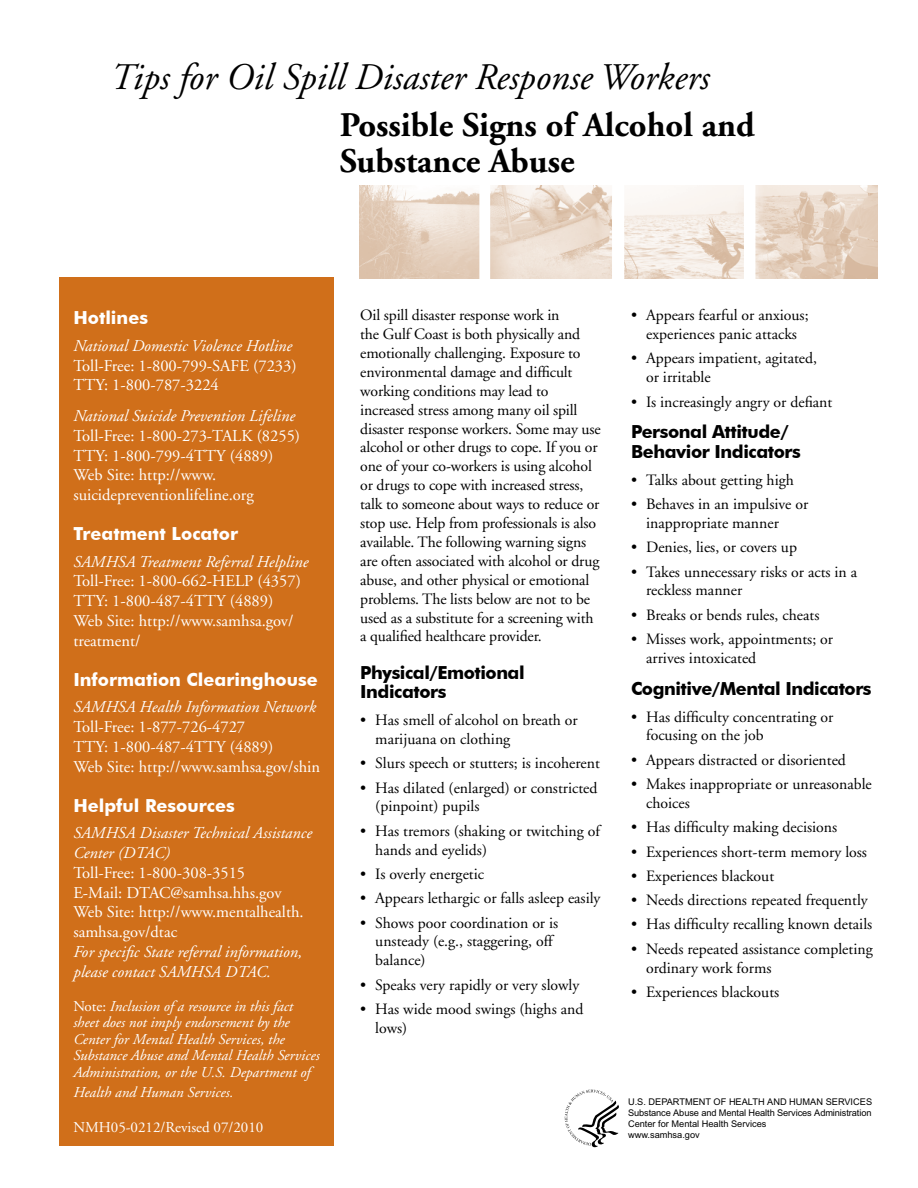
<style>
.page{position:relative;width:918px;height:1188px;background:#fff}
.page>*{position:absolute;margin:0;border:0;box-sizing:border-box;transform-origin:0 0}
.Italic_Title{font:italic 37.5px "Adobe Garamond";color:#000}
.t1{font:700 34.5px/36px "Adobe Garamond";color:#000}
.Heading_3{font:700 18px/19.5px "Futura BT";letter-spacing:-.025em;color:#000}
.Sidebar_Heading_1{font:700 18px "Futura BT";color:#fff}
.Sidebar_Body_Text{font:16.5px/19.8px "Adobe Garamond";color:#fff}
.Sidebar_Body_Text-2{font:italic 16.5px/19.8px "Adobe Garamond";color:#fff}
.Bullet{font:15.75px/18.9px "Adobe Garamond";color:#000}
.Body_Text{font:15.75px/18.9px "Adobe Garamond";letter-spacing:-.01em;color:#000}
.Sidebar_Body_Text-3{font:italic 15px/16.5px "Adobe Garamond";color:#fff}
.Sidebar_Body_Text-4{font:15px "Adobe Garamond";color:#fff}
.t2{font:9.3px/11.1px "Arial";color:#000}
.t3{font:7.2px "Times New Roman";color:#000}
.s1{font-style:italic}
.s2{font-style:normal}
</style>
<div class="page">
<div style="left:59px;top:278px;width:275px;height:868px;background:#d06f1a"></div>
<img style="left:360px;top:186px;width:518px;height:92px">
<svg style="left:565px;top:1090px;width:54px;height:57px"></svg>
<p class="Italic_Title" style="left:110px;top:57px;width:601px">Tips for Oil Spill Disaster Response Workers</p>
<p class="t1" style="left:340px;top:108px;width:416px">Possible Signs of Alcohol and<br>Substance Abuse</p>
<h1 class="Sidebar_Heading_1" style="left:73px;top:307px;width:76px">Hotlines</h1>
<p class="Sidebar_Body_Text" style="left:73px;top:336px;width:225px"><span class="s1">National Domestic Violence Hotline<br></span>Toll-Free: 1-800-799-SAFE (7233)<br>TTY: 1-800-787-3224</p>
<p class="Sidebar_Body_Text" style="left:73px;top:406px;width:228px"><span class="s1">National Suicide Prevention Lifeline<br></span>Toll-Free: 1-800-273-TALK (8255)<br>TTY: 1-800-799-4TTY (4889)<br>Web Site: http://www. suicidepreventionlifeline.org</p>
<h1 class="Sidebar_Heading_1" style="left:73px;top:523px;width:166px">Treatment Locator</h1>
<p class="Sidebar_Body_Text" style="left:73px;top:552px;width:237px"><span class="s1">SAMHSA Treatment Referral Helpline<br></span>Toll-Free: 1-800-662-HELP (4357)<br>TTY: 1-800-487-4TTY (4889)<br>Web Site: http://www.samhsa.gov/ treatment/</p>
<h1 class="Sidebar_Heading_1" style="left:73px;top:668px;width:246px">Information Clearinghouse</h1>
<p class="Sidebar_Body_Text" style="left:73px;top:698px;width:248px"><span class="s1">SAMHSA Health Information Network </span>Toll-Free: 1-877-726-4727<br>TTY: 1-800-487-4TTY (4889)<br>Web Site: http://www.samhsa.gov/shin</p>
<h1 class="Sidebar_Heading_1" style="left:73px;top:794px;width:163px">Helpful Resources</h1>
<p class="Sidebar_Body_Text-2" style="left:73px;top:824px;width:240px">SAMHSA Disaster Technical Assistance<br>Center (DTAC)<br><span class="s2">Toll-Free: 1-800-308-3515<br>E-Mail: DTAC@samhsa.hhs.gov<br>Web Site: http://www.mentalhealth. samhsa.gov/dtac<br></span>For specific State referral information, please contact SAMHSA DTAC.</p>
<p class="Sidebar_Body_Text-3" style="left:73px;top:998px;width:248px"><span class="s2">Note:</span> Inclusion of a resource in this fact sheet does not imply endorsement by the Center for Mental Health Services, the Substance Abuse and Mental Health Services Administration, or the U.S. Department of</p>
<p class="Sidebar_Body_Text-3" style="left:73px;top:1084px;width:162px">Health and Human Services.</p>
<p class="Sidebar_Body_Text-4" style="left:73px;top:1119px;width:192px">NMH05-0212/Revised 07/2010</p>
<p class="Body_Text" style="left:360px;top:306px;width:242px">Oil spill disaster response work in<br>the Gulf Coast is both physically and emotionally challenging. Exposure to environmental damage and difficult working conditions may lead to increased stress among many oil spill disaster response workers. Some may use alcohol or other drugs to cope. If you or one of your co-workers is using alcohol or drugs to cope with increased stress, talk to someone about ways to reduce or stop use. Help from professionals is also available. The following warning signs are often associated with alcohol or drug abuse, and other physical or emotional problems. The lists below are not to be used as a substitute for a screening with a qualified healthcare provider.</p>
<h3 class="Heading_3" style="left:360px;top:662px;width:166px">Physical/Emotional<br>Indicators</h3>
<p class="Bullet" style="left:375px;top:711px;width:204px;text-indent:-15px">• Has smell of alcohol on breath or marijuana on clothing</p>
<p class="Bullet" style="left:360px;top:754px;width:241px">• Slurs speech or stutters; is incoherent</p>
<p class="Bullet" style="left:375px;top:778px;width:224px;text-indent:-15px">• Has dilated (enlarged) or constricted (pinpoint) pupils</p>
<p class="Bullet" style="left:375px;top:822px;width:226px;text-indent:-15px">• Has tremors (shaking or twitching of hands and eyelids)</p>
<p class="Bullet" style="left:360px;top:865px;width:125px">• Is overly energetic</p>
<p class="Bullet" style="left:360px;top:889px;width:242px">• Appears lethargic or falls asleep easily</p>
<p class="Bullet" style="left:375px;top:913px;width:184px;text-indent:-15px">• Shows poor coordination or is unsteady (e.g., staggering, off balance)</p>
<p class="Bullet" style="left:360px;top:976px;width:220px">• Speaks very rapidly or very slowly</p>
<p class="Bullet" style="left:375px;top:1000px;width:210px;text-indent:-15px">• Has wide mood swings (highs and lows)</p>
<p class="Bullet" style="left:631px;top:306px;width:179px;text-align:center">• Appears fearful or anxious; experiences panic attacks</p>
<p class="Bullet" style="left:646px;top:349px;width:173px;text-indent:-15px">• Appears impatient, agitated, or irritable</p>
<p class="Bullet" style="left:631px;top:393px;width:203px">• Is increasingly angry or defiant</p>
<h3 class="Heading_3" style="left:631px;top:422px;width:171px">Personal Attitude/<br>Behavior Indicators</h3>
<p class="Bullet" style="left:631px;top:471px;width:164px">• Talks about getting high</p>
<p class="Bullet" style="left:646px;top:495px;width:164px;text-indent:-15px">• Behaves in an impulsive or inappropriate manner</p>
<p class="Bullet" style="left:631px;top:538px;width:167px">• Denies, lies, or covers up</p>
<p class="Bullet" style="left:646px;top:562px;width:213px;text-indent:-15px">• Takes unnecessary risks or acts in a reckless manner</p>
<p class="Bullet" style="left:631px;top:606px;width:190px">• Breaks or bends rules, cheats</p>
<p class="Bullet" style="left:646px;top:630px;width:189px;text-indent:-15px">• Misses work, appointments; or arrives intoxicated</p>
<h3 class="Heading_3" style="left:631px;top:678px;width:242px">Cognitive/Mental Indicators</h3>
<p class="Bullet" style="left:646px;top:708px;width:189px;text-indent:-15px">• Has difficulty concentrating or focusing on the job</p>
<p class="Bullet" style="left:631px;top:751px;width:216px">• Appears distracted or disoriented</p>
<p class="Bullet" style="left:646px;top:775px;width:227px;text-indent:-15px">• Makes inappropriate or unreasonable choices</p>
<p class="Bullet" style="left:631px;top:818px;width:208px">• Has difficulty making decisions</p>
<p class="Bullet" style="left:631px;top:843px;width:237px">• Experiences short-term memory loss</p>
<p class="Bullet" style="left:631px;top:867px;width:145px">• Experiences blackout</p>
<p class="Bullet" style="left:631px;top:891px;width:238px">• Needs directions repeated frequently</p>
<p class="Bullet" style="left:631px;top:915px;width:243px">• Has difficulty recalling known details</p>
<p class="Bullet" style="left:646px;top:940px;width:228px;text-indent:-15px">• Needs repeated assistance completing ordinary work forms</p>
<p class="Bullet" style="left:631px;top:983px;width:150px">• Experiences blackouts</p>
<p class="t3" style="left:605px;top:1091px;width:3px">·</p>
<p class="t2" style="left:628px;top:1096px;width:246px">U.S. DEPARTMENT OF HEALTH AND HUMAN SERVICES Substance Abuse and Mental Health Services Administration Center for Mental Health Services<br>www.samhsa.gov</p>
</div>
